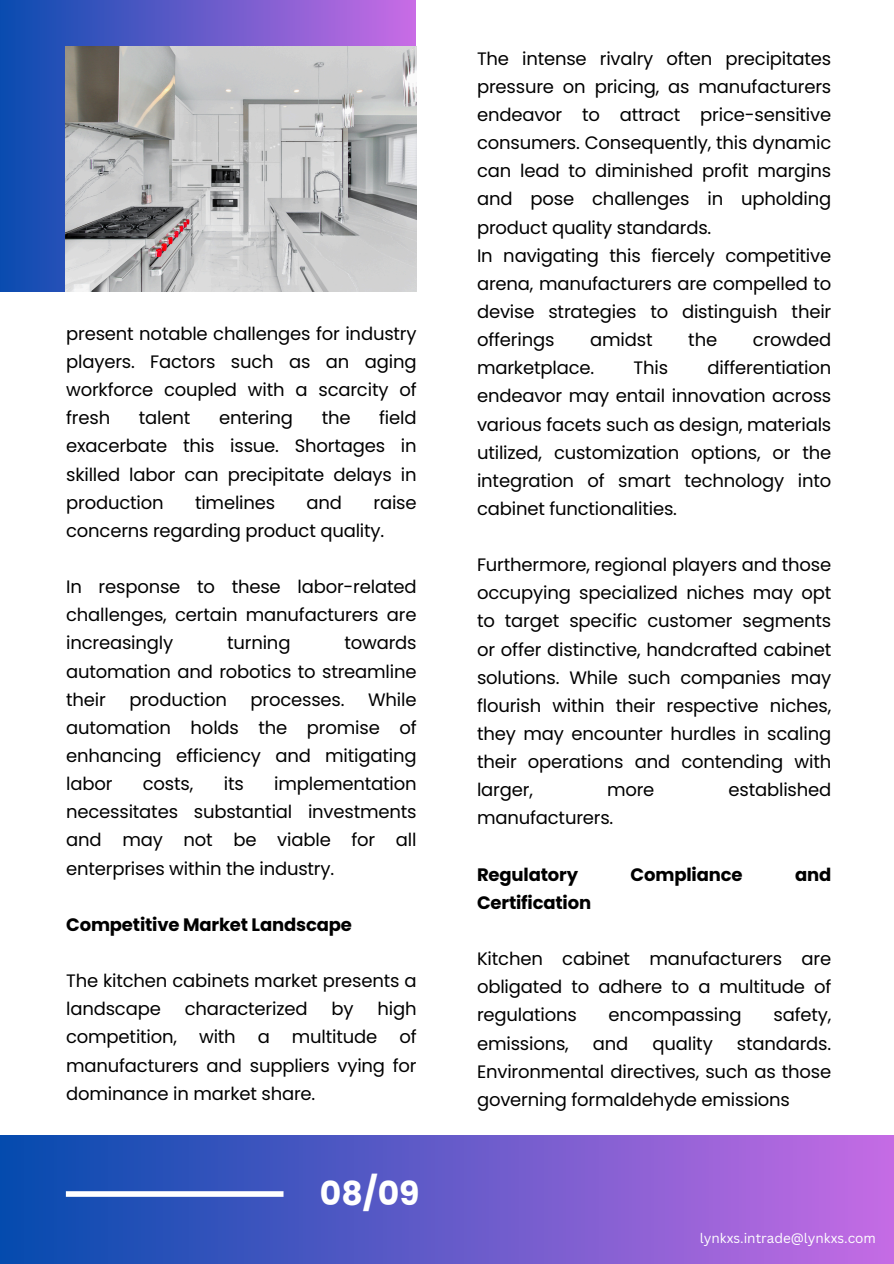
<style>
.page{position:relative;width:894px;height:1264px;background:#fff}
.page>*{position:absolute;margin:0;border:0;box-sizing:border-box;transform-origin:0 0}
.t1{font:700 33px "Poppins";color:#fff}
.t2{font:18px/28.2px "Poppins";letter-spacing:-.01em;color:#000;text-align:justify}
.t3{font:700 18px "Poppins";letter-spacing:-.01em;color:#000}
.t4{font:13.5px "Canva Sans";color:#fff}
</style>
<div class="page">
<div style="left:0;top:0;width:416px;height:291px;background:linear-gradient(to right,#0b4cae,#cb72e5)"></div>
<div style="left:0;top:1135px;width:893px;height:128px;background:linear-gradient(to right,#044bae,#c56be4)"></div>
<div style="left:66px;top:1191px;width:217px;height:5px;background:#fff"></div>
<img style="left:66px;top:47px;width:350px;height:244px">
<h2 class="t2" style="left:66px;top:319px;width:352px">present notable challenges for industry players. Factors such as an aging workforce coupled with a scarcity of fresh</h2>
<h2 class="t2" style="left:66px;top:404px;width:352px;text-indent:313px">field exacerbate this issue. Shortages in skilled labor can precipitate delays in production</h2>
<h2 class="t2" style="left:139px;top:404px;width:53px">talent</h2>
<h2 class="t2" style="left:219px;top:404px;width:75px">entering</h2>
<h2 class="t2" style="left:321px;top:404px;width:30px">the</h2>
<h2 class="t2" style="left:66px;top:488px;width:352px;text-indent:307px">raise concerns regarding product quality.</h2>
<p class="t2" style="left:66px;top:572px;width:352px">In response to these labor-related challenges, certain manufacturers are increasingly</p>
<h2 class="t2" style="left:195px;top:488px;width:82px">timelines</h2>
<h2 class="t2" style="left:306px;top:488px;width:37px">and</h2>
<p class="t2" style="left:227px;top:629px;width:65px">turning</p>
<p class="t2" style="left:66px;top:629px;width:352px;text-indent:278px">towards automation and robotics to streamline their</p>
<p class="t2" style="left:66px;top:685px;width:352px;text-indent:302px">While automation holds the promise of enhancing efficiency and mitigating labor</p>
<p class="t2" style="left:129px;top:685px;width:99px">production</p>
<p class="t2" style="left:250px;top:685px;width:95px">processes.</p>
<p class="t2" style="left:66px;top:769px;width:352px;text-indent:208px">implementation necessitates substantial investments and may not be viable for all enterprises within the industry.</p>
<h3 class="t3" style="left:66px;top:911px;width:287px">Competitive Market Landscape</h3>
<h3 class="t2" style="left:66px;top:966px;width:352px">The kitchen cabinets market presents a landscape</h3>
<p class="t2" style="left:143px;top:769px;width:52px">costs,</p>
<p class="t2" style="left:224px;top:769px;width:22px">its</p>
<h3 class="t2" style="left:66px;top:994px;width:352px;text-indent:311px">high competition, with a multitude of manufacturers and suppliers vying for dominance in market share.</h3>
<h3 class="t2" style="left:185px;top:994px;width:124px">characterized</h3>
<h3 class="t2" style="left:331px;top:994px;width:24px">by</h3>
<h3 class="t1" style="left:320px;top:1169px;width:101px">08/09</h3>
<h2 class="t2" style="left:477px;top:44px;width:355px;text-align:left">The intense rivalry often precipitates pressure on pricing, as manufacturers endeavor to attract price-sensitive consumers. Consequently, this dynamic can lead to diminished profit margins and pose challenges in upholding product quality standards.<br>In navigating this fiercely competitive arena, manufacturers are compelled to devise strategies to distinguish their offerings</h2>
<h2 class="t2" style="left:590px;top:326px;width:64px">amidst</h2>
<h2 class="t2" style="left:688px;top:326px;width:30px">the</h2>
<h2 class="t2" style="left:752px;top:326px;width:80px">crowded</h2>
<h2 class="t2" style="left:477px;top:354px;width:119px">marketplace.</h2>
<h2 class="t2" style="left:633px;top:354px;width:36px">This</h2>
<h2 class="t2" style="left:477px;top:354px;width:355px;text-indent:230px">differentiation endeavor may entail innovation across various facets such as design, materials utilized, customization options, or the integration of smart technology into cabinet functionalities.</h2>
<p class="t2" style="left:477px;top:551px;width:355px">Furthermore, regional players and those occupying specialized niches may opt to target specific customer segments or offer distinctive, handcrafted cabinet solutions. While such companies may flourish within their respective niches, they may encounter hurdles in scaling their operations and contending with larger,</p>
<p class="t2" style="left:606px;top:776px;width:49px">more</p>
<p class="t2" style="left:728px;top:776px;width:104px">established</p>
<p class="t2" style="left:477px;top:804px;width:138px">manufacturers.</p>
<h1 class="t3" style="left:477px;top:861px;width:102px">Regulatory</h1>
<h1 class="t3" style="left:630px;top:861px;width:113px">Compliance</h1>
<h1 class="t3" style="left:794px;top:861px;width:38px">and</h1>
<h1 class="t3" style="left:477px;top:890px;width:116px">Certification</h1>
<p class="t2" style="left:477px;top:944px;width:355px">Kitchen cabinet manufacturers are obligated to adhere to a multitude of regulations</p>
<p class="t2" style="left:608px;top:1001px;width:134px">encompassing</p>
<p class="t2" style="left:773px;top:1001px;width:59px">safety,</p>
<p class="t2" style="left:477px;top:1029px;width:93px">emissions,</p>
<p class="t2" style="left:592px;top:1029px;width:37px">and</p>
<p class="t2" style="left:652px;top:1029px;width:62px">quality</p>
<p class="t2" style="left:477px;top:1029px;width:355px;text-indent:260px">standards.<br>Environmental directives, such as those governing formaldehyde emissions</p>
<h3 class="t4" style="left:699px;top:1228px;width:177px">lynkxs.intrade@lynkxs.com</h3>
</div>
